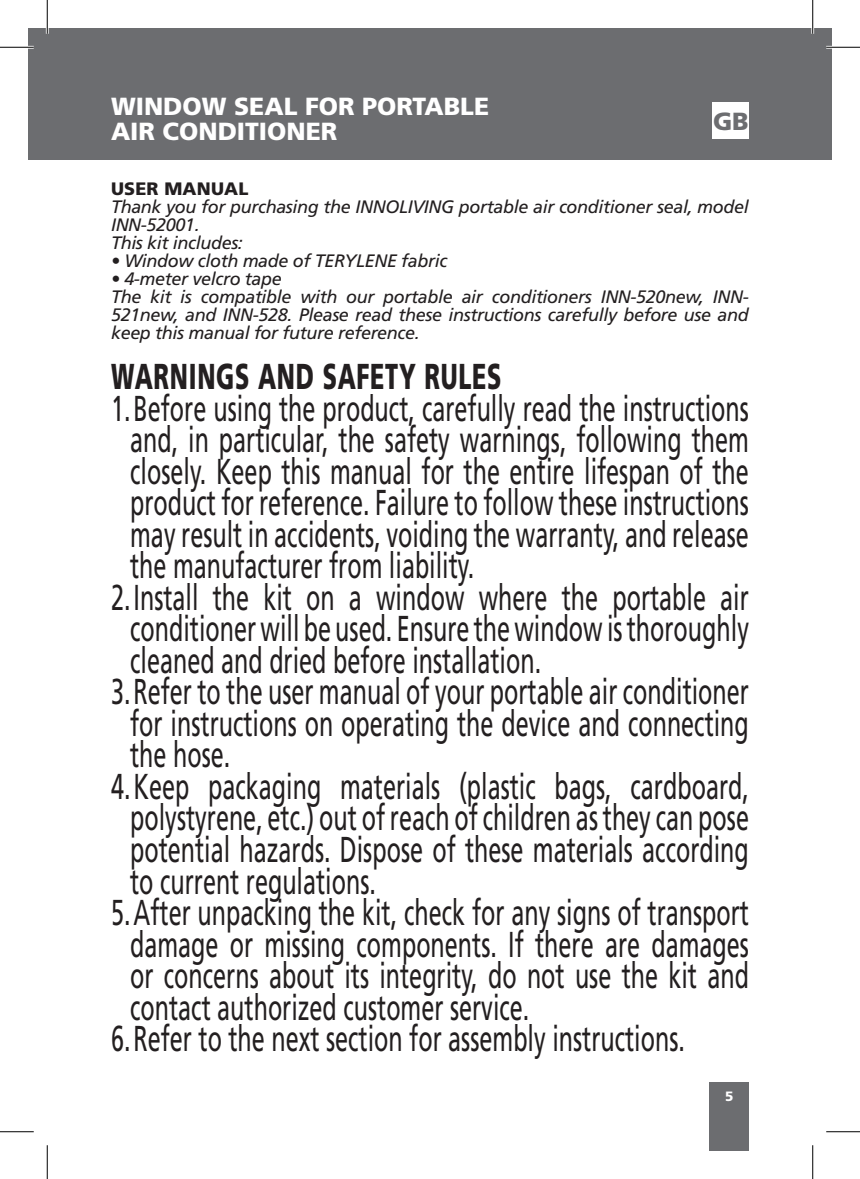
<style>
.page{position:relative;width:860px;height:1179px;background:#fff}
.page>*{position:absolute;margin:0;border:0;box-sizing:border-box;transform-origin:0 0}
.t1{font:36px "Frutiger LT Std";color:#231f20;scale:.65 1}
.t2{font:900 36px "Frutiger LT Std";letter-spacing:.03em;color:#231f20;scale:.65 1}
.t3{font:900 24.75px/24.8px "Frutiger LT Std";color:#fff}
.t4{font:900 24.75px "Frutiger LT Std";color:#6c6d70}
.t5{font:italic 18px/18px "Frutiger LT Std";letter-spacing:-.02em;color:#231f20}
.t6{font:900 18px "Frutiger LT Std";letter-spacing:.01em;color:#231f20}
.t7{font:900 13.5px "Frutiger LT Std";color:#fff}
</style>
<div class="page">
<div style="left:47px;top:28px;width:785px;height:132px;background:#6c6d70"></div>
<div style="left:28px;top:28px;width:19px;height:132px;background:#6c6d70"></div>
<div style="left:710px;top:1082px;width:39px;height:69px;background:#6c6d70"></div>
<div style="left:713px;top:103px;width:36px;height:36px;background:#fff"></div>
<hr style="left:0;top:46px;width:34px;height:3px;background:#fff">
<hr style="left:826px;top:46px;width:34px;height:3px;background:#fff">
<hr style="left:46px;top:0;width:3px;height:34px;background:#fff">
<hr style="left:811px;top:0;width:3px;height:34px;background:#fff">
<hr style="left:0;top:47px;width:34px;height:1px;background:#000">
<hr style="left:826px;top:47px;width:34px;height:1px;background:#000">
<hr style="left:0;top:1131px;width:34px;height:1px;background:#000">
<hr style="left:826px;top:1131px;width:34px;height:1px;background:#000">
<hr style="left:47px;top:0;width:1px;height:34px;background:#000">
<hr style="left:47px;top:1145px;width:1px;height:34px;background:#000">
<hr style="left:812px;top:0;width:1px;height:34px;background:#000">
<hr style="left:812px;top:1145px;width:1px;height:34px;background:#000">
<p class="t3" style="left:111px;top:94px;width:380px">WINDOW SEAL FOR PORTABLE<br>AIR CONDITIONER</p>
<p class="t4" style="left:713px;top:106px;width:37px">GB</p>
<p class="t6" style="left:111px;top:178px;width:139px">USER MANUAL</p>
<p class="t5" style="left:111px;top:198px;width:639px">Thank you for purchasing the INNOLIVING portable air conditioner seal, model<br>INN-52001.<br>This kit includes:</p>
<p class="t5" style="left:111px;top:252px;width:338px">• Window cloth made of TERYLENE fabric</p>
<p class="t5" style="left:111px;top:270px;width:639px">• 4-meter velcro tape<br>The kit is compatible with our portable air conditioners INN-520new, INN-521new, and INN-528. Please read these instructions carefully before use and keep this manual for future reference.</p>
<p class="t2" style="left:111px;top:355px;width:602px">WARNINGS AND SAFETY RULES</p>
<p class="t1" style="left:111px;top:387px;width:983px">1.Before using the product, carefully read the instructions</p>
<p class="t1" style="left:130px;top:419px;width:953px">and, in particular, the safety warnings, following them</p>
<p class="t1" style="left:130px;top:450px;width:953px">closely. Keep this manual for the entire lifespan of the</p>
<p class="t1" style="left:130px;top:482px;width:953px">product for reference. Failure to follow these instructions</p>
<p class="t1" style="left:130px;top:513px;width:953px">may result in accidents, voiding the warranty, and release</p>
<p class="t1" style="left:130px;top:545px;width:531px">the manufacturer from liability.</p>
<p class="t1" style="left:111px;top:576px;width:983px">2.Install the kit on a window where the portable air</p>
<p class="t1" style="left:130px;top:608px;width:953px">conditioner will be used. Ensure the window is thoroughly</p>
<p class="t1" style="left:130px;top:639px;width:634px">cleaned and dried before installation.</p>
<p class="t1" style="left:111px;top:671px;width:983px">3.Refer to the user manual of your portable air conditioner</p>
<p class="t1" style="left:130px;top:702px;width:953px">for instructions on operating the device and connecting</p>
<p class="t1" style="left:130px;top:734px;width:156px">the hose.</p>
<p class="t1" style="left:111px;top:765px;width:983px">4.Keep packaging materials (plastic bags, cardboard,</p>
<p class="t1" style="left:130px;top:797px;width:953px">polystyrene, etc.) out of reach of children as they can pose</p>
<p class="t1" style="left:130px;top:828px;width:953px">potential hazards. Dispose of these materials according</p>
<p class="t1" style="left:130px;top:860px;width:380px">to current regulations.</p>
<p class="t1" style="left:111px;top:891px;width:983px">5.After unpacking the kit, check for any signs of transport</p>
<p class="t1" style="left:130px;top:923px;width:953px">damage or missing components. If there are damages</p>
<p class="t1" style="left:130px;top:954px;width:953px">or concerns about its integrity, do not use the kit and</p>
<p class="t1" style="left:130px;top:986px;width:616px">contact authorized customer service.</p>
<p class="t1" style="left:111px;top:1017px;width:884px">6.Refer to the next section for assembly instructions.</p>
<p class="t7" style="left:725px;top:1088px;width:10px">5</p>
</div>
